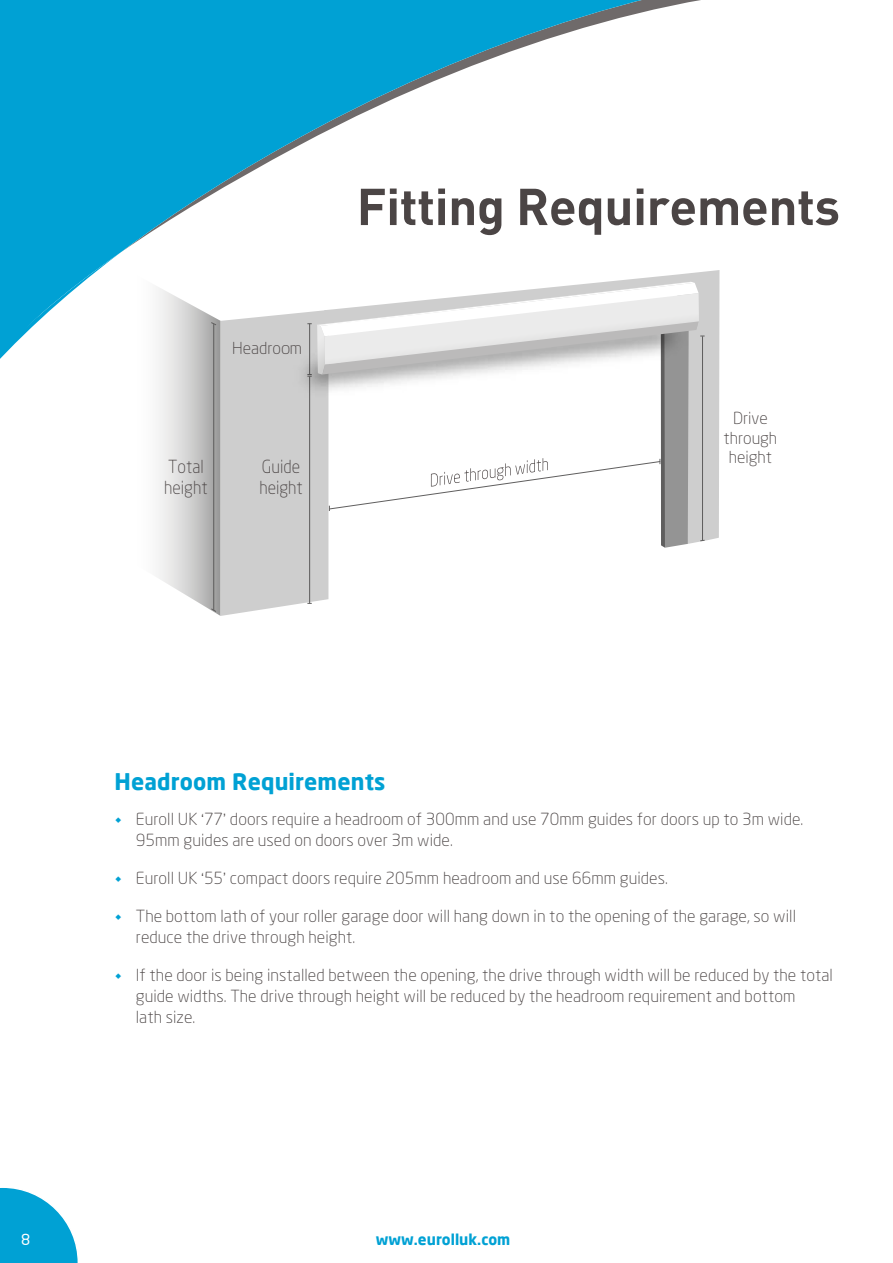
<style>
.page{position:relative;width:893px;height:1263px;background:#fff}
.page>*{position:absolute;margin:0;border:0;box-sizing:border-box;transform-origin:0 0}
.t1{font:51px "DIN Bold";letter-spacing:-.01em;color:#4b4545}
.t2{font:700 22.5px "Neo Sans";letter-spacing:.005em;color:#00a1d4}
.t3{font:300 17.85px/21.5px "Neo Sans";color:#4b4545;scale:.92 1}
.t4{font:300 16.5px/21px "Neo Sans";letter-spacing:.005em;color:#4b4545}
.t5{font:300 16.35px/19.6px "Neo Sans";color:#4b4545;text-align:center}
.t6{font:700 15px "Neo Sans";color:#00a1d4}
.t7{font:15px "Neo Sans";color:#fff}
.s1{font-family:"Gill Sans"}
</style>
<div class="page">
<svg style="left:0;top:1188px;width:78px;height:75px"></svg>
<div style="left:705px;top:380px;width:14px;height:161px;background:#cecece"></div>
<svg style="left:158px;top:380px;width:547px;height:236px"></svg>
<svg style="left:0;top:0;width:720px;height:380px"></svg>
<p class="t5" style="left:232px;top:339px;width:71px">Headroom</p>
<p class="t3" style="left:164px;top:457px;width:49px">Total height</p>
<p class="t3" style="left:259px;top:457px;width:49px">Guide height</p>
<h1 class="t1" style="left:357px;top:173px;width:485px">Fitting Requirements</h1>
<p class="t5" style="left:723px;top:409px;width:55px">Drive through height</p>
<h2 class="t2" style="left:115px;top:767px;width:272px">Headroom Requirements</h2>
<p class="t4" style="left:136px;top:809px;width:669px">Euroll UK <span class="s1">‘</span>77<span class="s1">’</span> doors require a headroom of 300mm and use 70mm guides for doors up to 3m wide.<br>95mm guides are used on doors over 3m wide.</p>
<p class="t4" style="left:136px;top:869px;width:533px">Euroll UK <span class="s1">‘</span>55<span class="s1">’</span> compact doors require 205mm headroom and use 66mm guides.</p>
<p class="t4" style="left:136px;top:907px;width:662px">The bottom lath of your roller garage door will hang down in to the opening of the garage, so will reduce the drive through height.</p>
<p class="t4" style="left:136px;top:966px;width:699px">If the door is being installed between the opening, the drive through width will be reduced by the total guide widths. The drive through height will be reduced by the headroom requirement and bottom<br>lath size.</p>
<p class="t7" style="left:21px;top:1230px;width:11px">8</p>
<p class="t6" style="left:376px;top:1229px;width:136px">www.eurolluk.com</p>
</div>
